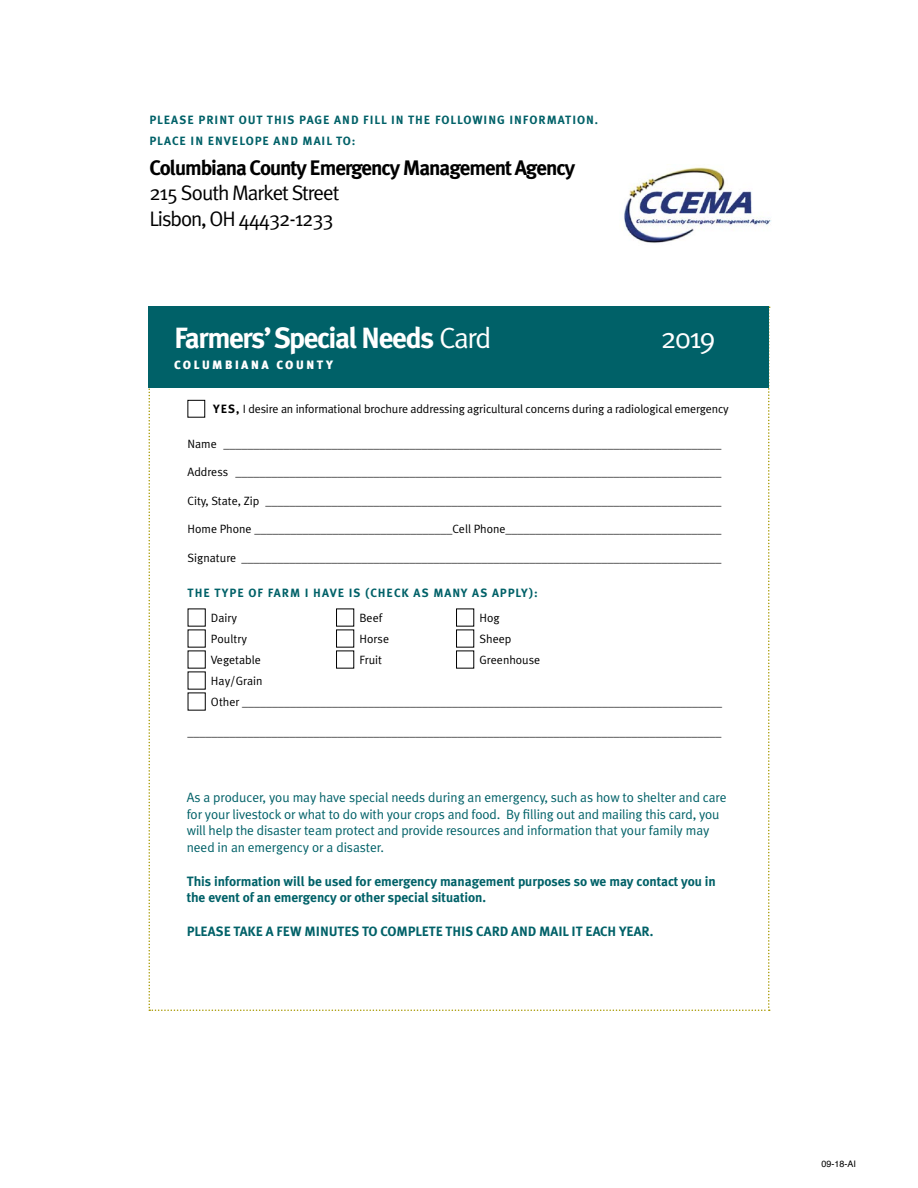
<style>
.page{position:relative;width:918px;height:1188px;background:#fff}
.page>*{position:absolute;margin:0;border:0;box-sizing:border-box;transform-origin:0 0}
.t1{font:700 29.25px "Meta Plus";letter-spacing:-.05em;color:#fff}
.t2{font:29.25px "Meta Plus Normal";color:#fff}
.t3{font:700 21px "Meta Plus";letter-spacing:-.05em;color:#000}
.t4{font:21px/25.5px "Meta Plus Normal";letter-spacing:-.05em;color:#000}
.t5{font:13.5px/16.5px "Meta Plus Normal";letter-spacing:-.01em;color:#006168}
.t6{font:700 13.5px/16.5px "Meta Plus";letter-spacing:-.005em;color:#006168}
.t7{font:12px/21px "Meta Plus Normal";color:#000}
.t8{font:700 12px/21px "Meta Plus";letter-spacing:.08em;color:#006168}
.t9{font:900 12px "Meta Offc";letter-spacing:.21em;color:#fff}
.t10{font:9px "Helvetica";color:#000}
.s1{font-family:"Meta Plus Normal";font-weight:400}
.s2{font-family:"Meta Plus";font-weight:700}
</style>
<div class="page">
<svg style="left:148px;top:388px;width:622px;height:623px"></svg>
<img style="left:624px;top:167px;width:147px;height:76px">
<div style="left:187px;top:791px;width:540px;height:197px;background:#fff"></div>
<div style="left:148px;top:307px;width:622px;height:81px;background:#006168"></div>
<p class="t8" style="left:149px;top:109px;width:450px">PLEASE PRINT OUT THIS PAGE AND FILL IN THE FOLLOWING INFORMATION.<br>PLACE IN ENVELOPE AND MAIL TO:</p>
<h2 class="t3" style="left:149px;top:155px;width:427px">Columbiana County Emergency Management Agency</h2>
<h2 class="t4" style="left:149px;top:180px;width:192px">215 South Market Street<br>Lisbon, OH 44432-1233</h2>
<h1 class="t1" style="left:174px;top:321px;width:319px">Farmers’ Special Needs <span class="s1">Card</span></h1>
<h1 class="t2" style="left:661px;top:321px;width:56px">2019</h1>
<p class="t9" style="left:174px;top:358px;width:161px">COLUMBIANA COUNTY</p>
<p class="t7" style="left:213px;top:398px;width:517px"><span class="s2">YES,</span> I desire an informational brochure addressing agricultural concerns during a radiological emergency</p>
<p class="t7" style="left:188px;top:433px;width:535px">Name ___________________________________________________________________________________</p>
<p class="t7" style="left:188px;top:461px;width:535px">Address _________________________________________________________________________________</p>
<p class="t7" style="left:188px;top:490px;width:535px">City, State, Zip ____________________________________________________________________________</p>
<p class="t7" style="left:188px;top:518px;width:535px">Home Phone _________________________________Cell Phone____________________________________</p>
<p class="t7" style="left:188px;top:547px;width:535px">Signature ________________________________________________________________________________</p>
<p class="t8" style="left:188px;top:582px;width:352px">THE TYPE OF FARM I HAVE IS (CHECK AS MANY AS APPLY):</p>
<p class="t7" style="left:211px;top:607px;width:28px">Dairy</p>
<p class="t7" style="left:359px;top:607px;width:24px">Beef</p>
<p class="t7" style="left:479px;top:607px;width:22px">Hog</p>
<p class="t7" style="left:211px;top:628px;width:37px">Poultry</p>
<p class="t7" style="left:359px;top:628px;width:31px">Horse</p>
<p class="t7" style="left:479px;top:628px;width:33px">Sheep</p>
<p class="t7" style="left:211px;top:649px;width:52px">Vegetable</p>
<p class="t7" style="left:359px;top:649px;width:24px">Fruit</p>
<p class="t7" style="left:479px;top:649px;width:62px">Greenhouse</p>
<p class="t7" style="left:211px;top:670px;width:513px">Hay/Grain<br>Other ________________________________________________________________________________</p>
<p class="t7" style="left:188px;top:721px;width:536px">_________________________________________________________________________________________</p>
<p class="t5" style="left:187px;top:789px;width:542px">As a producer, you may have special needs during an emergency, such as how to shelter and care for your livestock or what to do with your crops and food. By filling out and mailing this card, you will help the disaster team protect and provide resources and information that your family may need in an emergency or a disaster.</p>
<p class="t6" style="left:187px;top:873px;width:531px">This information will be used for emergency management purposes so we may contact you in the event of an emergency or other special situation.</p>
<p class="t6" style="left:187px;top:923px;width:468px">PLEASE TAKE A FEW MINUTES TO COMPLETE THIS CARD AND MAIL IT EACH YEAR.</p>
<p class="t10" style="left:821px;top:1157px;width:36px">09-18-AI</p>
</div>
